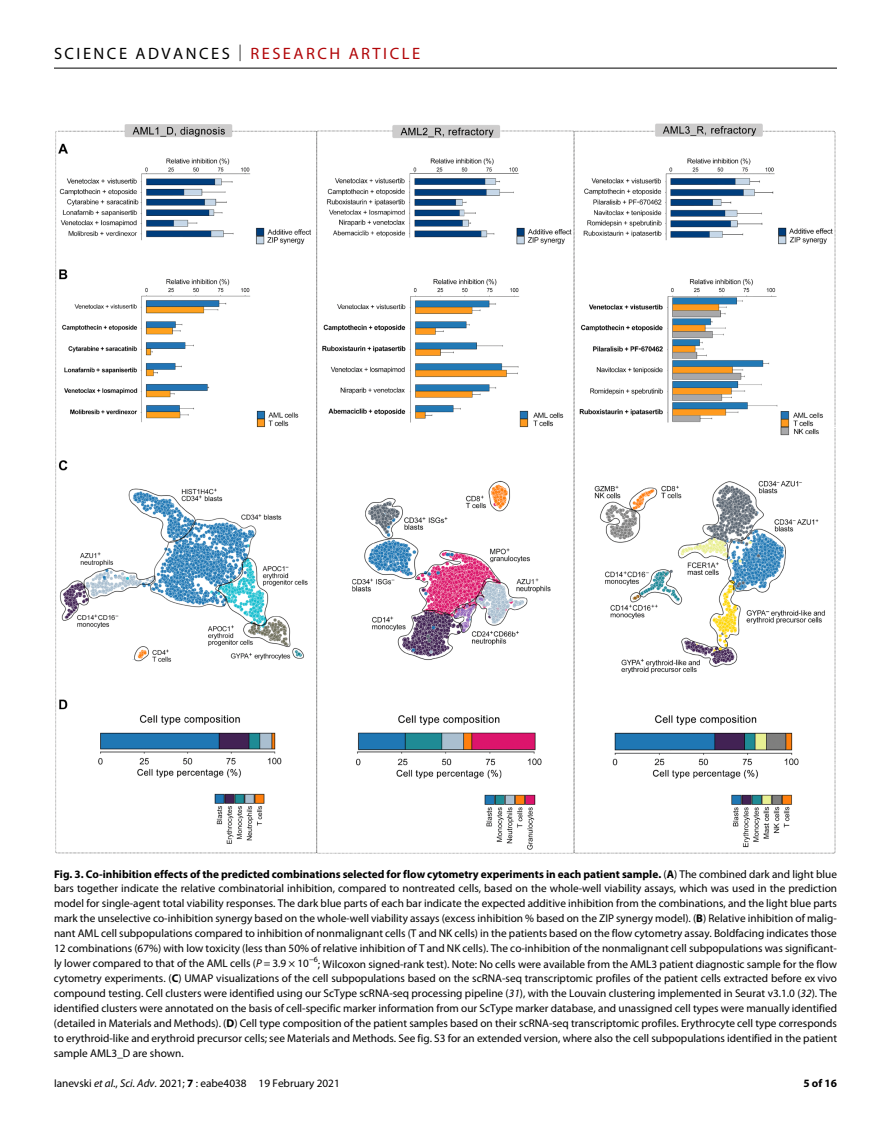
<style>
.page{position:relative;width:891px;height:1134px;background:#fff}
.page>*{position:absolute;margin:0;border:0;box-sizing:border-box;transform-origin:0 0}
.t1{font:16.5px "Myriad Pro";letter-spacing:.15em;color:#000}
.t2{font:11.25px/15px "Myriad Pro";color:#000;text-align:justify}
.t3{font:700 11.25px "Myriad Pro";color:#000}
.s1{font-weight:300}
.s2{color:#b10508}
.s3{font-weight:700}
.s4{font-style:italic}
</style>
<div class="page">
<hr style="left:54px;top:68px;width:783px;height:1px;background:#000">
<img style="left:55px;top:124px;width:781px;height:730px">
<h1 class="t1" style="left:54px;top:40px;width:368px">SCIENCE ADVANCES <span class="s1">|</span> <span class="s2">RESEARCH ARTICLE</span></h1>
<p class="t2" style="left:54px;top:866px;width:785px"><span class="s3">Fig. 3. Co-inhibition effects of the predicted combinations selected for flow cytometry experiments in each patient sample.</span> (<span class="s3">A</span>) The combined dark and light blue bars together indicate the relative combinatorial inhibition, compared to nontreated cells, based on the whole-well viability assays, which was used in the prediction model for single-agent total viability responses. The dark blue parts of each bar indicate the expected additive inhibition from the combinations, and the light blue parts mark the unselective co-inhibition synergy based on the whole-well viability assays (excess inhibition % based on the ZIP synergy model). (<span class="s3">B</span>) Relative inhibition of malig&shy;nant AML cell subpopulations compared to inhibition of nonmalignant cells (T and NK cells) in the patients based on the flow cytometry assay. Boldfacing indicates those 12 combinations (67%) with low toxicity (less than 50% of relative inhibition of T and NK cells). The co-inhibition of the nonmalignant cell subpopulations was significant&shy;ly lower compared to that of the AML cells (<span class="s4">P</span> = 3.9 × 10<sup>−6</sup>; Wilcoxon signed-rank test). Note: No cells were available from the AML3 patient diagnostic sample for the flow cytometry experiments. (<span class="s3">C</span>) UMAP visualizations of the cell subpopulations based on the scRNA-seq transcriptomic profiles of the patient cells extracted before ex vivo compound testing. Cell clusters were identified using our ScType scRNA-seq processing pipeline (<span class="s4">31</span>), with the Louvain clustering implemented in Seurat v3.1.0 (<span class="s4">32</span>). The identified clusters were annotated on the basis of cell-specific marker information from our ScType marker database, and unassigned cell types were manually identified (detailed in Materials and Methods). (<span class="s3">D</span>) Cell type composition of the patient samples based on their scRNA-seq transcriptomic profiles. Erythrocyte cell type corresponds to erythroid-like and erythroid precursor cells; see Materials and Methods. See fig. S3 for an extended version, where also the cell subpopulations identified in the patient sample AML3_D are shown.</p>
<p class="t2" style="left:54px;top:1076px;width:287px">Ianevski <span class="s4">et al</span>., <span class="s4">Sci. Adv.</span> 2021; <span class="s3">7</span> : eabe4038 19 February 2021</p>
<p class="t3" style="left:803px;top:1074px;width:35px">5 of 16</p>
</div>
